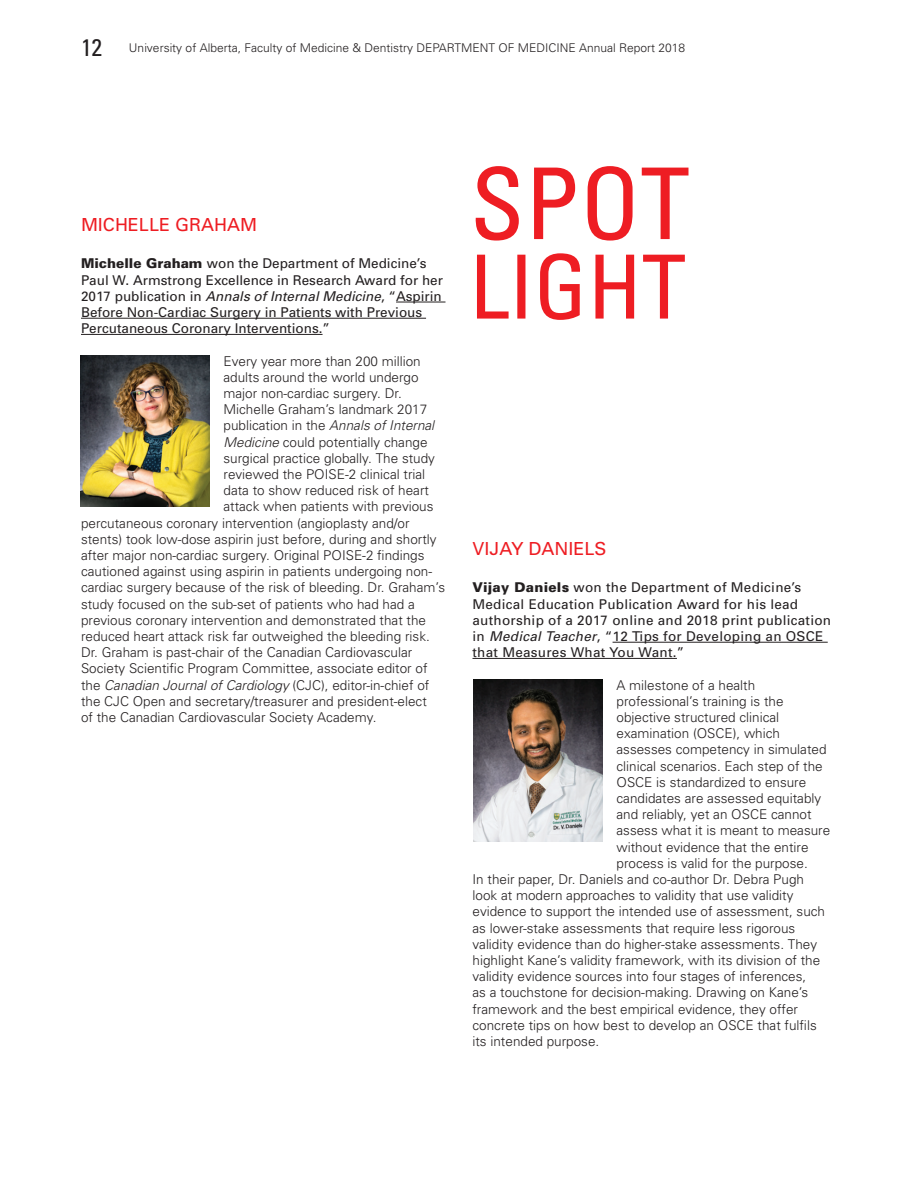
<style>
.page{position:relative;width:918px;height:1188px;background:#fff}
.page>*{position:absolute;margin:0;border:0;box-sizing:border-box;transform-origin:0 0}
.t1{font:condensed 24px "Univers";color:#231f20}
.t2{font:18px "Univers";color:#ee1d23}
.t3{font:300 13.5px "Univers";color:#231f20}
.t4{font:13.5px/16.2px "Univers";color:#231f20}
.t5{font:13.5px/16.2px "Univers";letter-spacing:.02em;color:#231f20}
.t6{font:italic 300 13.5px "Univers";color:#231f20}
.t7{font:300 12px "Univers";color:#231f20}
.s1{font-weight:900}
.s2{font-style:italic}
.s3{font-style:normal}
</style>
<div class="page">
<hr style="left:396px;top:302px;width:49px;height:1px;background:#231f20">
<hr style="left:81px;top:318px;width:345px;height:1px;background:#231f20">
<hr style="left:81px;top:334px;width:242px;height:1px;background:#231f20">
<hr style="left:613px;top:642px;width:215px;height:1px;background:#231f20">
<hr style="left:472px;top:658px;width:205px;height:1px;background:#231f20">
<img style="left:80px;top:356px;width:130px;height:151px">
<img style="left:473px;top:680px;width:130px;height:162px">
<svg style="left:477px;top:253px;width:208px;height:67px"></svg>
<svg style="left:476px;top:166px;width:212px;height:75px"></svg>
<h1 class="t1" style="left:81px;top:32px;width:23px">12</h1>
<p class="t7" style="left:129px;top:40px;width:558px">U niversity of Alberta, Faculty of Medicine &amp; Dentistry Departm ent of Med icine Annual Report 2018</p>
<h2 class="t2" style="left:81px;top:213px;width:12px">Miche</h2>
<h2 class="t2" style="left:139px;top:213px;width:64px">lle Graha</h2>
<h2 class="t2" style="left:240px;top:213px;width:18px">m</h2>
<p class="t4" style="left:81px;top:255px;width:364px"><span class="s1">Michelle Graham</span> won the Department of Medicine’s Paul W. Armstrong Excellence in Research Award for her 2017 publication in <span class="s2">Annals of Internal Medicine</span>, “Aspirin Before N on-Cardiac Surgery in Patients with Previous Percutaneous Coronary Interventions.”</p>
<p class="t3" style="left:224px;top:353px;width:199px">Every year more than 200 million</p>
<p class="t3" style="left:224px;top:369px;width:197px">adults around the world undergo</p>
<p class="t3" style="left:224px;top:385px;width:180px">major non-cardiac surgery. Dr.</p>
<p class="t3" style="left:224px;top:401px;width:205px">Michelle Graham’s landmark 2017</p>
<p class="t3" style="left:224px;top:417px;width:212px">publication in the <span class="s2">Annals of Internal</span></p>
<p class="t3" style="left:224px;top:434px;width:206px"><span class="s2">Medicine</span> could potentially change</p>
<p class="t3" style="left:224px;top:450px;width:213px">surgical practice globally. The study</p>
<p class="t3" style="left:224px;top:466px;width:203px">reviewed the POI SE-2 clinical trial</p>
<p class="t3" style="left:224px;top:482px;width:207px">data to show reduced risk of heart</p>
<p class="t3" style="left:224px;top:498px;width:212px">attack when patients with previous</p>
<p class="t3" style="left:81px;top:515px;width:330px">percutaneous coronary intervention (angioplasty and/or</p>
<p class="t3" style="left:81px;top:531px;width:357px">stents) took low-dose aspirin just before, during and shortly</p>
<p class="t3" style="left:81px;top:547px;width:345px">after major non-cardiac surgery. Original POI SE-2 findings</p>
<p class="t3" style="left:81px;top:563px;width:353px">cautioned against using aspirin in patients undergoing non-</p>
<p class="t3" style="left:81px;top:579px;width:366px">cardiac surgery because of the risk of bleeding. Dr. Graham’s</p>
<p class="t3" style="left:81px;top:596px;width:335px">study focused on the sub-set of patients who had had a</p>
<p class="t3" style="left:81px;top:612px;width:347px">previous coronary intervention and demonstrated that the</p>
<p class="t3" style="left:81px;top:628px;width:350px">reduced heart attack risk far outweighed the bleeding risk.</p>
<p class="t3" style="left:81px;top:644px;width:333px">Dr. Graham is past-chair of the Canadian Cardiovascular</p>
<p class="t3" style="left:81px;top:660px;width:348px">Society Scientific Program Committee, associate editor of</p>
<p class="t6" style="left:81px;top:677px;width:350px"><span class="s3">the</span> Canadian Journal of Cardiology <span class="s3">(CJC), editor-in-chief of</span></p>
<p class="t3" style="left:81px;top:693px;width:347px">the CJC Open and secretary/treasurer and president-elect</p>
<p class="t3" style="left:81px;top:709px;width:297px">of the Canadian Cardiovascular Society Academy.</p>
<h2 class="t2" style="left:472px;top:537px;width:133px">Vijay Danie ls</h2>
<p class="t5" style="left:472px;top:579px;width:360px"><span class="s1">Vijay Daniels</span> won the Department of M edicine’s Medical Education Publication Award for his lead authorship of a 2017 online and 2018 print publication in <span class="s2">Medical Teacher</span>, “12 Tips for Developing an OSCE that M easures What You Want.”</p>
<p class="t3" style="left:617px;top:677px;width:140px">A milestone of a health</p>
<p class="t3" style="left:617px;top:693px;width:169px">professional’s training is the</p>
<p class="t3" style="left:617px;top:709px;width:164px">objective structured clinical</p>
<p class="t3" style="left:617px;top:725px;width:165px">examination (OSCE), which</p>
<p class="t3" style="left:617px;top:741px;width:212px">assesses competency in simulated</p>
<p class="t3" style="left:617px;top:758px;width:208px">clinical scenarios. Each step of the</p>
<p class="t3" style="left:617px;top:774px;width:191px">OSCE is standardized to ensure</p>
<p class="t3" style="left:617px;top:790px;width:206px">candidates are assessed equitably</p>
<p class="t3" style="left:617px;top:806px;width:197px">and reliably, yet an OSCE cannot</p>
<p class="t3" style="left:617px;top:822px;width:215px">assess what it is meant to measure</p>
<p class="t3" style="left:617px;top:839px;width:194px">without evidence that the entire</p>
<p class="t3" style="left:617px;top:855px;width:193px">process is valid for the purpose.</p>
<p class="t3" style="left:472px;top:871px;width:333px">I n their paper, Dr. Daniels and co-author Dr. Debra Pugh</p>
<p class="t3" style="left:472px;top:887px;width:323px">look at modern approaches to validity that use validity</p>
<p class="t3" style="left:472px;top:903px;width:354px">evidence to support the intended use of assessment, such</p>
<p class="t3" style="left:472px;top:920px;width:324px">as lower-stake assessments that require less rigorous</p>
<p class="t3" style="left:472px;top:936px;width:346px">validity evidence than do higher-stake assessments. They</p>
<p class="t3" style="left:472px;top:952px;width:349px">highlight Kane’s validity framework, with its division of the</p>
<p class="t3" style="left:472px;top:968px;width:335px">validity evidence sources into four stages of inferences,</p>
<p class="t3" style="left:472px;top:984px;width:337px">as a touchstone for decision-making. Drawing on Kane’s</p>
<p class="t3" style="left:472px;top:1001px;width:327px">framework and the best empirical evidence, they offer</p>
<p class="t3" style="left:472px;top:1017px;width:346px">concrete tips on how best to develop an OSCE that fulfils</p>
<p class="t3" style="left:472px;top:1033px;width:128px">its intended purpose.</p>
</div>
